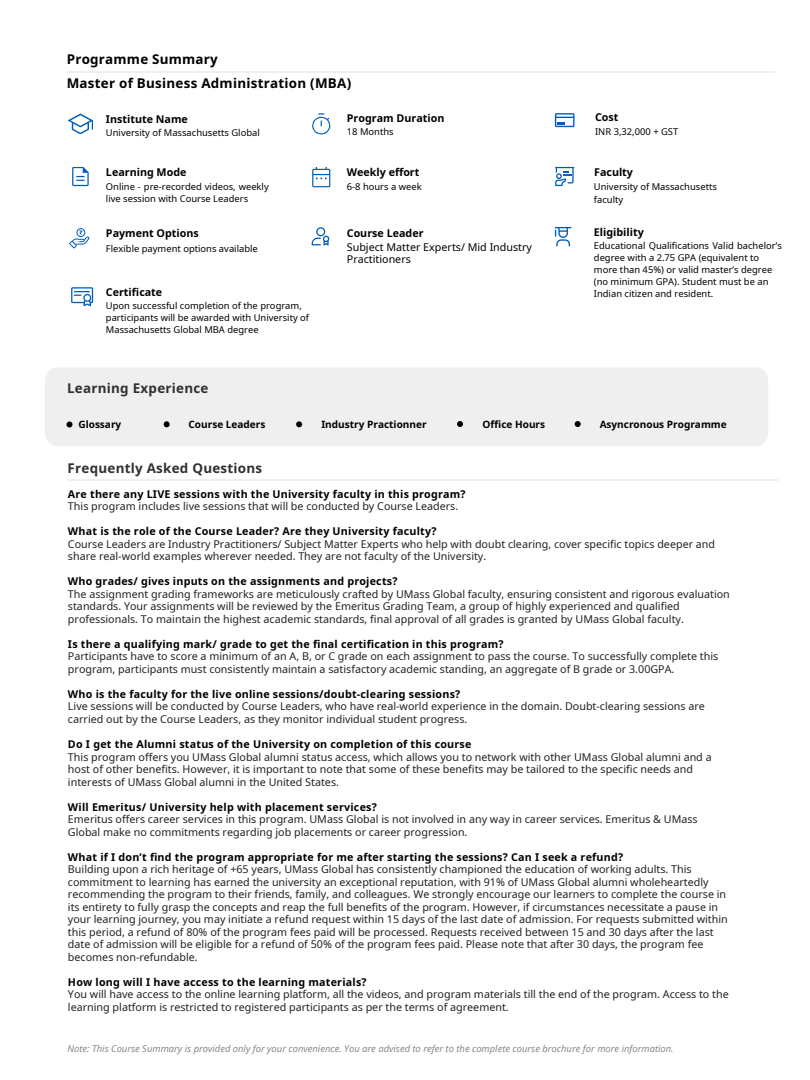
<style>
.page{position:relative;width:810px;height:1080px;background:#fff}
.page>*{position:absolute;margin:0;border:0;box-sizing:border-box;transform-origin:0 0}
.t1{font:700 13.38px/23.4px "Noto Sans";letter-spacing:.02em;color:#000}
.t2{font:700 13.38px "Noto Sans";letter-spacing:.02em;color:#303030}
.t3{font:10.75px/12.5px "Noto Sans";color:#212121}
.t4{font:700 10.75px "Noto Sans";color:#000}
.t5{font:10.75px/14.5px "Noto Sans";color:#000}
.t6{font:700 10px "Noto Sans";color:#000}
.t7{font:9.38px/12.1px "Noto Sans";color:#000}
.t8{font:italic 9.38px "Noto Sans";color:#878787}
.s1{font-weight:700}
.s2{font-weight:700;color:#000}
</style>
<div class="page">
<svg style="left:68px;top:113px;width:25px;height:21px"></svg>
<svg style="left:72px;top:167px;width:17px;height:19px"></svg>
<svg style="left:71px;top:287px;width:22px;height:19px"></svg>
<svg style="left:69px;top:228px;width:21px;height:21px"></svg>
<svg style="left:312px;top:113px;width:18px;height:22px"></svg>
<svg style="left:312px;top:167px;width:18px;height:20px"></svg>
<svg style="left:312px;top:227px;width:17px;height:19px"></svg>
<svg style="left:555px;top:227px;width:16px;height:19px"></svg>
<svg style="left:555px;top:113px;width:20px;height:14px"></svg>
<svg style="left:555px;top:167px;width:19px;height:19px"></svg>
<hr style="left:66px;top:71px;width:709px;height:2px;background:#efefef">
<hr style="left:69px;top:479px;width:709px;height:2px;background:#efefef">
<div style="left:45px;top:367px;width:723px;height:79px;background:#efefef;border-radius:13px"></div>
<svg style="left:67px;top:422px;width:6px;height:6px"></svg>
<svg style="left:457px;top:421px;width:6px;height:6px"></svg>
<svg style="left:164px;top:421px;width:6px;height:6px"></svg>
<svg style="left:575px;top:421px;width:6px;height:6px"></svg>
<svg style="left:296px;top:421px;width:6px;height:6px"></svg>
<p class="t1" style="left:67px;top:47px;width:286px">Programme Summary<br>Master of Business Administration (MBA)</p>
<h2 class="t4" style="left:106px;top:111px;width:84px">Institute Name</h2>
<p class="t4" style="left:347px;top:110px;width:99px">Program Duration</p>
<p class="t4" style="left:595px;top:110px;width:25px">Cost</p>
<h3 class="t7" style="left:106px;top:127px;width:155px">University of Massachusetts Global</h3>
<h3 class="t7" style="left:347px;top:125px;width:48px">18 Months</h3>
<h3 class="t7" style="left:595px;top:125px;width:85px">INR 3,32,000 + GST</h3>
<p class="t4" style="left:106px;top:165px;width:82px">Learning Mode</p>
<h2 class="t4" style="left:347px;top:165px;width:74px">Weekly effort</h2>
<h2 class="t4" style="left:594px;top:165px;width:40px">Faculty</h2>
<h3 class="t7" style="left:106px;top:180px;width:164px">Online - pre-recorded videos, weekly live session with Course Leaders</h3>
<h3 class="t7" style="left:347px;top:180px;width:76px">6-8 hours a week</h3>
<p class="t7" style="left:594px;top:180px;width:125px;line-height:13.1px">University of Massachusetts faculty</p>
<h4 class="t4" style="left:106px;top:225px;width:94px">Payment Options</h4>
<h1 class="t7" style="left:106px;top:243px;width:153px">Flexible payment options available</h1>
<h2 class="t4" style="left:106px;top:285px;width:58px">Certificate</h2>
<h2 class="t5" style="left:347px;top:225px;width:187px"><span class="s1">Course Leader<br></span>Subject Matter Experts/ Mid Industry</h2>
<h2 class="t5" style="left:347px;top:251px;width:66px">Practitioners</h2>
<p class="t4" style="left:594px;top:225px;width:51px">Eligibility</p>
<h3 class="t7" style="left:594px;top:239px;width:189px">Educational Qualifications Valid bachelor’s degree with a 2.75 GPA (equivalent to</h3>
<h3 class="t7" style="left:594px;top:264px;width:180px">more than 45%) or valid master’s degree (no minimum GPA). Student must be an<br>Indian citizen and resident.</h3>
<h3 class="t7" style="left:106px;top:299px;width:205px">Upon successful completion of the program, participants will be awarded with University of<br>Massachusetts Global MBA degree</h3>
<h1 class="t2" style="left:67px;top:379px;width:143px">Learning Experience</h1>
<h2 class="t6" style="left:78px;top:417px;width:44px">Glossary</h2>
<h2 class="t6" style="left:189px;top:417px;width:78px">Course Leaders</h2>
<h2 class="t6" style="left:321px;top:417px;width:107px">Industry Practionner</h2>
<h2 class="t6" style="left:483px;top:417px;width:64px">Office Hours</h2>
<h2 class="t6" style="left:600px;top:417px;width:129px">Asyncronous Programme</h2>
<h2 class="t2" style="left:68px;top:458px;width:196px">Frequently Asked Questions</h2>
<h2 class="t3" style="left:68px;top:487px;width:399px"><span class="s2">Are there any LIVE sessions with the University faculty in this program?<br></span>This program includes live sessions that will be conducted by Course Leaders.</h2>
<p class="t3" style="left:68px;top:525px;width:649px"><span class="s2">What is the role of the Course Leader? Are they University faculty?<br></span>Course Leaders are Industry Practitioners/ Subject Matter Experts who help with doubt clearing, cover specific topics deeper and share real-world examples wherever needed. They are not faculty of the University.</p>
<h3 class="t3" style="left:68px;top:575px;width:663px"><span class="s2">Who grades/ gives inputs on the assignments and projects?<br></span>The assignment grading frameworks are meticulously crafted by UMass Global faculty, ensuring consistent and rigorous evaluation standards. Your assignments will be reviewed by the Emeritus Grading Team, a group of highly experienced and qualified professionals. To maintain the highest academic standards, final approval of all grades is granted by UMass Global faculty.</h3>
<h2 class="t3" style="left:68px;top:637px;width:652px"><span class="s2">Is there a qualifying mark/ grade to get the final certification in this program?<br></span>Participants have to score a minimum of an A, B, or C grade on each assignment to pass the course. To successfully complete this program, participants must consistently maintain a satisfactory academic standing, an aggregate of B grade or 3.00GPA.</h2>
<p class="t3" style="left:68px;top:688px;width:638px"><span class="s2">Who is the faculty for the live online sessions/doubt-clearing sessions?<br></span>Live sessions will be conducted by Course Leaders, who have real-world experience in the domain. Doubt-clearing sessions are carried out by the Course Leaders, as they monitor individual student progress.</p>
<h2 class="t3" style="left:68px;top:738px;width:645px"><span class="s2">Do I get the Alumni status of the University on completion of this course<br></span>This program offers you UMass Global alumni status access, which allows you to network with other UMass Global alumni and a host of other benefits. However, it is important to note that some of these benefits may be tailored to the specific needs and interests of UMass Global alumni in the United States.</h2>
<p class="t3" style="left:68px;top:800px;width:631px"><span class="s2">Will Emeritus/ University help with placement services?<br></span>Emeritus offers career services in this program. UMass Global is not involved in any way in career services. Emeritus &amp; UMass<br>Global make no commitments regarding job placements or career progression.</p>
<p class="t3" style="left:68px;top:850px;width:661px"><span class="s2">What if I don’t find the program appropriate for me after starting the sessions? Can I seek a refund?<br></span>Building upon a rich heritage of +65 years, UMass Global has consistently championed the education of working adults. This commitment to learning has earned the university an exceptional reputation, with 91% of UMass Global alumni wholeheartedly recommending the program to their friends, family, and colleagues. We strongly encourage our learners to complete the course in its entirety to fully grasp the concepts and reap the full benefits of the program. However, if circumstances necessitate a pause in your learning journey, you may initiate a refund request within 15 days of the last date of admission. For requests submitted within this period, a refund of 80% of the program fees paid will be processed. Requests received between 15 and 30 days after the last date of admission will be eligible for a refund of 50% of the program fees paid. Please note that after 30 days, the program fee becomes non-refundable.</p>
<h1 class="t3" style="left:68px;top:975px;width:662px"><span class="s2">How long will I have access to the learning materials?<br></span>You will have access to the online learning platform, all the videos, and program materials till the end of the program. Access to the learning platform is restricted to registered participants as per the terms of agreement.</h1>
<h3 class="t8" style="left:68px;top:1042px;width:608px">Note: This Course Summary is provided only for your convenience. You are advised to refer to the complete course brochure for more information.</h3>
</div>
